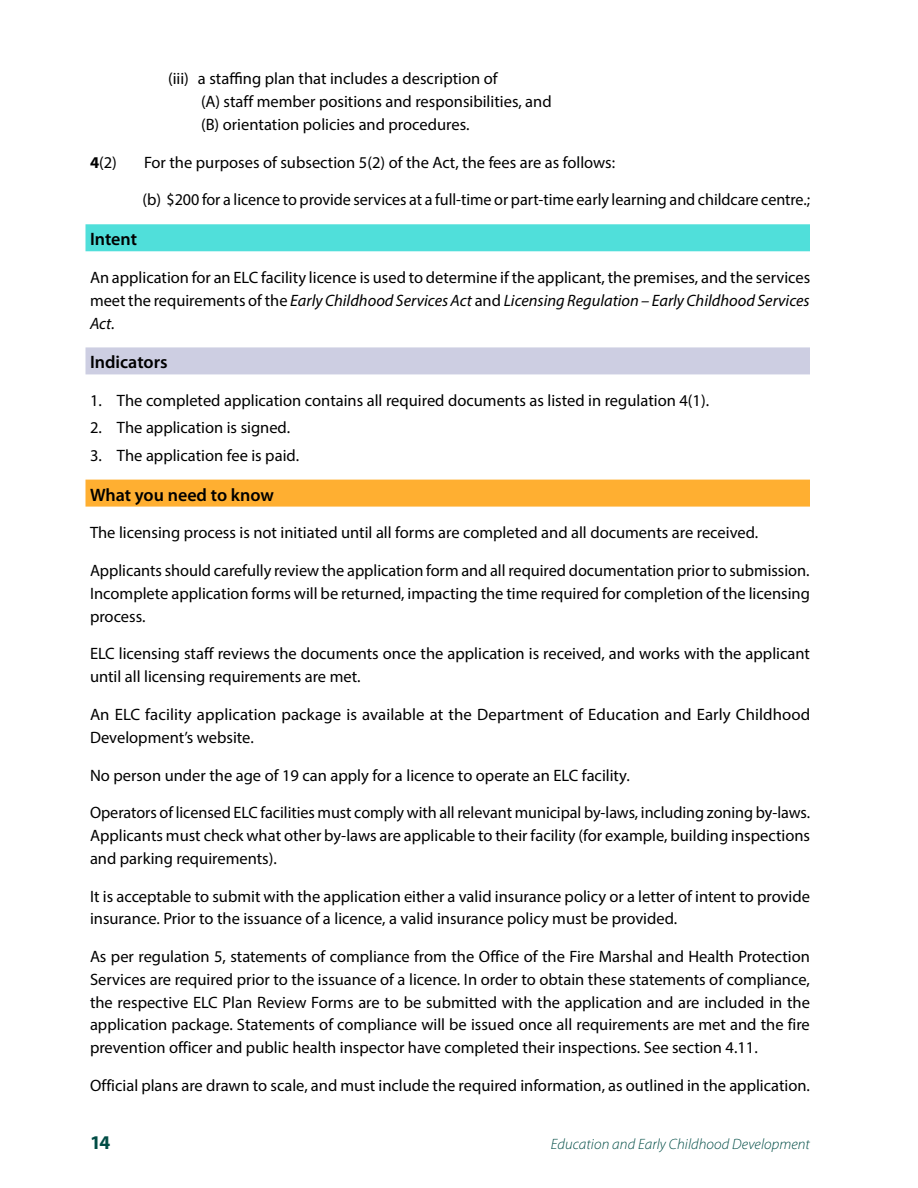
<style>
.page{position:relative;width:918px;height:1188px;background:#fff}
.page>*{position:absolute;margin:0;border:0;box-sizing:border-box;transform-origin:0 0}
.t1{font:700 19.5px "Myriad Pro";color:#004c45}
.t2{font:600 18px "Myriad Pro";color:#000}
.t3{font:16.5px/22.8px "Myriad Pro";color:#000}
.t4{font:italic 300 15px "Myriad Pro";letter-spacing:.005em;color:#004c45}
.s1{font-weight:700}
.s2{font-style:italic}
</style>
<div class="page">
<div style="left:86px;top:224px;width:724px;height:27px;background:#50dfda"></div>
<div style="left:86px;top:347px;width:724px;height:27px;background:#cdcee2"></div>
<div style="left:86px;top:480px;width:724px;height:27px;background:#ffaf31"></div>
<p class="t3" style="left:201px;top:67px;width:352px;text-indent:-33px">(iii) a staffing plan that includes a description of<br>(A) staff member positions and responsibilities, and (B) orientation policies and procedures.</p>
<p class="t3" style="left:90px;top:150px;width:28px"><span class="s1">4</span>(2)</p>
<p class="t3" style="left:144px;top:150px;width:473px">For the purposes of subsection 5(2) of the Act, the fees are as follows:</p>
<p class="t3" style="left:143px;top:188px;width:669px">(b) $200 for a licence to provide services at a full-time or part-time early learning and childcare centre.;</p>
<p class="t2" style="left:90px;top:228px;width:49px">Intent</p>
<p class="t3" style="left:90px;top:266px;width:722px;text-align:justify">An application for an ELC facility licence is used to determine if the applicant, the premises, and the services meet the requirements of the <span class="s2">Early Childhood Services Act</span> and <span class="s2">Licensing Regulation – Early Childhood Services Act.</span></p>
<p class="t2" style="left:90px;top:351px;width:79px">Indicators</p>
<p class="t3" style="left:90px;top:389px;width:621px">1. The completed application contains all required documents as listed in regulation 4(1).</p>
<p class="t3" style="left:90px;top:416px;width:202px">2. The application is signed.</p>
<p class="t3" style="left:90px;top:444px;width:211px">3. The application fee is paid.</p>
<p class="t2" style="left:90px;top:483px;width:186px">What you need to know</p>
<p class="t3" style="left:90px;top:521px;width:670px">The licensing process is not initiated until all forms are completed and all documents are received.</p>
<p class="t3" style="left:90px;top:559px;width:721px;text-align:justify">Applicants should carefully review the application form and all required documentation prior to submission.<br>Incomplete application forms will be returned, impacting the time required for completion of the licensing process.</p>
<p class="t3" style="left:90px;top:642px;width:721px">ELC licensing staff reviews the documents once the application is received, and works with the applicant until all licensing requirements are met.</p>
<p class="t3" style="left:90px;top:703px;width:722px">An ELC facility application package is available at the Department of Education and Early Childhood<br>Development’s website.</p>
<p class="t3" style="left:90px;top:763px;width:541px">No person under the age of 19 can apply for a licence to operate an ELC facility.</p>
<p class="t3" style="left:90px;top:801px;width:722px;text-align:justify">Operators of licensed ELC facilities must comply with all relevant municipal by-laws, including zoning by-laws.<br>Applicants must check what other by-laws are applicable to their facility (for example, building inspections and parking requirements).</p>
<p class="t3" style="left:90px;top:884px;width:722px">It is acceptable to submit with the application either a valid insurance policy or a letter of intent to provide insurance. Prior to the issuance of a licence, a valid insurance policy must be provided.</p>
<p class="t3" style="left:90px;top:945px;width:722px;text-align:justify">As per regulation 5, statements of compliance from the Office of the Fire Marshal and Health Protection Services are required prior to the issuance of a licence. In order to obtain these statements of compliance, the respective ELC Plan Review Forms are to be submitted with the application and are included in the application package. Statements of compliance will be issued once all requirements are met and the fire prevention officer and public health inspector have completed their inspections. See section 4.11.</p>
<p class="t3" style="left:90px;top:1074px;width:722px">Official plans are drawn to scale, and must include the required information, as outlined in the application.</p>
<p class="t1" style="left:90px;top:1129px;width:22px">14</p>
<p class="t4" style="left:551px;top:1135px;width:261px">Education and Early Childhood Development</p>
</div>
